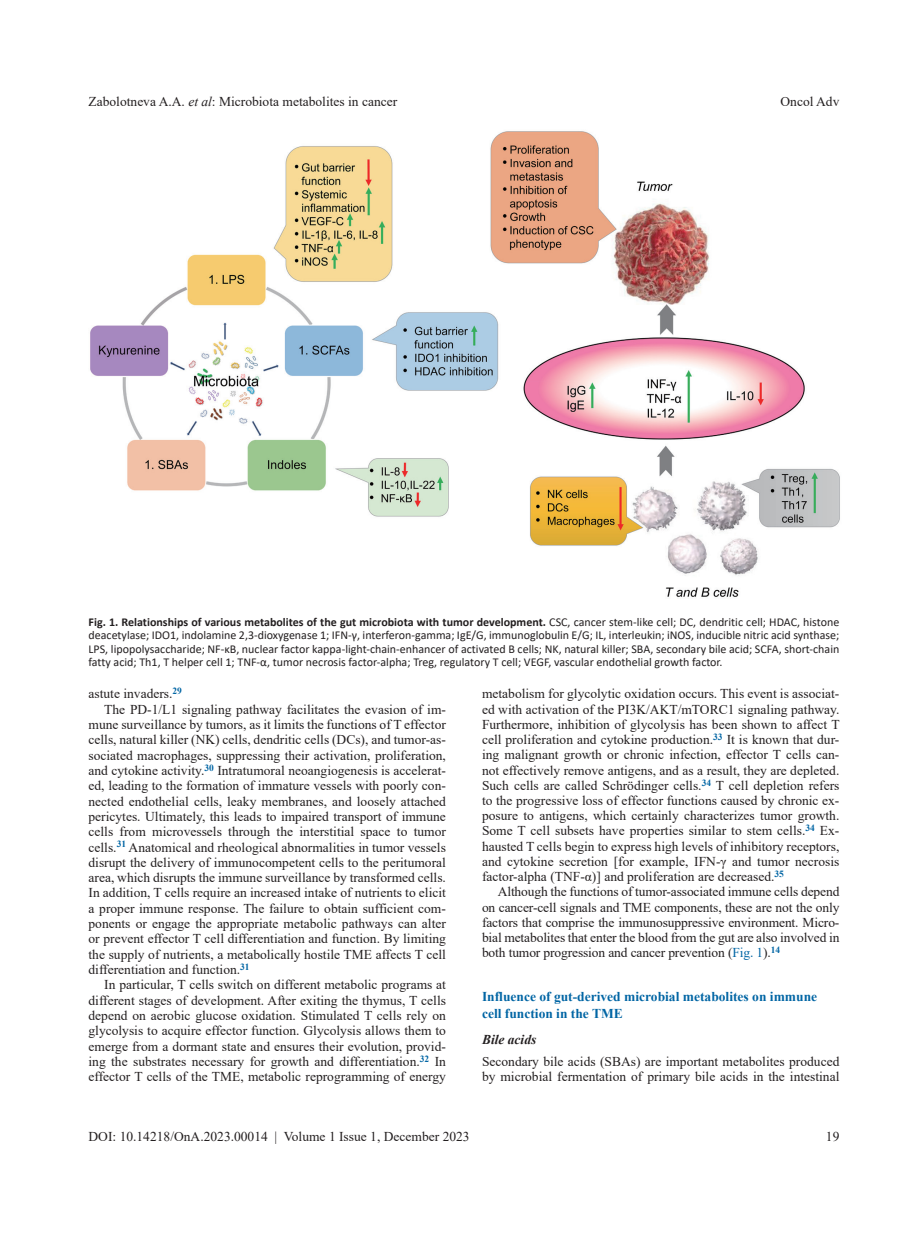
<style>
.page{position:relative;width:919px;height:1238px;background:#fff}
.page>*{position:absolute;margin:0;border:0;box-sizing:border-box;transform-origin:0 0}
.t1{font:13.5px/15.1px "Times New Roman";color:#231f20;text-align:justify}
.t2{font:700 13.5px/16.2px "Times New Roman";color:#0065a4}
.t3{font:italic 700 13.5px "Times New Roman";color:#231f20}
.t4{font:12px/13.5px "Calibri";color:#231f20;text-align:justify}
.s1{font-style:italic}
.s2{font-weight:700}
.s3{color:#0065a4}
</style>
<div class="page">
<img style="left:90px;top:131px;width:750px;height:466px">
<p class="t1" style="left:88px;top:93px;width:310px">Zabolotneva A.A. <span class="s1">et al</span>: Microbiota metabolites in cancer</p>
<p class="t1" style="left:780px;top:93px;width:60px">Oncol Adv</p>
<p class="t4" style="left:88px;top:614px;width:752px"><span class="s2">Fig. 1. Relationships of various metabolites of the gut microbiota with tumor development.</span> CSC, cancer stem-like cell; DC, dendritic cell; HDAC, histone deacetylase; IDO1, indolamine 2,3-dioxygenase 1; IFN-γ, interferon-gamma; IgE/G, immunoglobulin E/G; IL, interleukin; iNOS, inducible nitric acid synthase; LPS, lipopolysaccharide; NF-κB, nuclear factor kappa-light-chain-enhancer of activated B cells; NK, natural killer; SBA, secondary bile acid; SCFA, short-chain fatty acid; Th1, T helper cell 1; TNF-α, tumor necrosis factor-alpha; Treg, regulatory T cell; VEGF, vascular endothelial growth factor.</p>
<p class="t1" style="left:88px;top:686px;width:95px">astute invaders.<sup>29</sup></p>
<p class="t1" style="left:104px;top:701px;width:343px">The PD-1/L1 signaling pathway facilitates the evasion of im-</p>
<p class="t1" style="left:88px;top:716px;width:359px">mune surveillance by tumors, as it limits the functions of T effector</p>
<p class="t1" style="left:88px;top:731px;width:359px">cells, natural killer (NK) cells, dendritic cells (DCs), and tumor-as-</p>
<p class="t1" style="left:88px;top:747px;width:359px">sociated macrophages, suppressing their activation, proliferation,</p>
<p class="t1" style="left:88px;top:762px;width:359px">and cytokine activity.<sup>30</sup> Intratumoral neoangiogenesis is accelerat-</p>
<p class="t1" style="left:89px;top:777px;width:359px">ed, leading to the formation of immature vessels with poorly con-</p>
<p class="t1" style="left:89px;top:793px;width:359px">nected endothelial cells, leaky membranes, and loosely attached</p>
<p class="t1" style="left:89px;top:808px;width:359px">pericytes. Ultimately, this leads to impaired transport of immune</p>
<p class="t1" style="left:89px;top:823px;width:359px">cells from microvessels through the interstitial space to tumor</p>
<p class="t1" style="left:89px;top:839px;width:359px">cells.<sup>31</sup> Anatomical and rheological abnormalities in tumor vessels</p>
<p class="t1" style="left:88px;top:854px;width:359px">disrupt the delivery of immunocompetent cells to the peritumoral</p>
<p class="t1" style="left:88px;top:869px;width:359px">area, which disrupts the immune surveillance by transformed cells.</p>
<p class="t1" style="left:88px;top:884px;width:359px">In addition, T cells require an increased intake of nutrients to elicit</p>
<p class="t1" style="left:88px;top:900px;width:359px">a proper immune response. The failure to obtain sufficient com-</p>
<p class="t1" style="left:88px;top:915px;width:359px">ponents or engage the appropriate metabolic pathways can alter</p>
<p class="t1" style="left:88px;top:930px;width:359px">or prevent effector T cell differentiation and function. By limiting</p>
<p class="t1" style="left:88px;top:946px;width:359px">the supply of nutrients, a metabolically hostile TME affects T cell</p>
<p class="t1" style="left:88px;top:961px;width:163px">differentiation and function.<sup>31</sup></p>
<p class="t1" style="left:104px;top:976px;width:343px">In particular, T cells switch on different metabolic programs at</p>
<p class="t1" style="left:88px;top:992px;width:359px">different stages of development. After exiting the thymus, T cells</p>
<p class="t1" style="left:88px;top:1007px;width:359px">depend on aerobic glucose oxidation. Stimulated T cells rely on</p>
<p class="t1" style="left:88px;top:1022px;width:359px">glycolysis to acquire effector function. Glycolysis allows them to</p>
<p class="t1" style="left:88px;top:1037px;width:359px">emerge from a dormant state and ensures their evolution, provid-</p>
<p class="t1" style="left:88px;top:1053px;width:359px">ing the substrates necessary for growth and differentiation.<sup>32</sup> In</p>
<p class="t1" style="left:88px;top:1068px;width:359px">effector T cells of the TME, metabolic reprogramming of energy</p>
<p class="t1" style="left:482px;top:686px;width:359px">metabolism for glycolytic oxidation occurs. This event is associat&shy;ed with activation of the PI3K/AKT/mTORC1 signaling pathway.<br>Furthermore, inhibition of glycolysis has been shown to affect T cell proliferation and cytokine production.<sup>33</sup> It is known that dur&shy;ing malignant growth or chronic infection, effector T cells can&shy;not effectively remove antigens, and as a result, they are depleted.<br>Such cells are called Schrödinger cells.<sup>34</sup> T cell depletion refers to the progressive loss of effector functions caused by chronic ex&shy;posure to antigens, which certainly characterizes tumor growth.<br>Some T cell subsets have properties similar to stem cells.<sup>34</sup> Ex&shy;hausted T cells begin to express high levels of inhibitory receptors, and cytokine secretion [for example, IFN-γ and tumor necrosis factor-alpha (TNF-α)] and proliferation are decreased.<sup>35</sup></p>
<p class="t1" style="left:482px;top:883px;width:359px;text-indent:16px">Although the functions of tumor-associated immune cells depend on cancer-cell signals and TME components, these are not the only factors that comprise the immunosuppressive environment. Micro&shy;bial metabolites that enter the blood from the gut are also involved in both tumor progression and cancer prevention (<span class="s3">Fig. 1</span>).<sup>14</sup></p>
<p class="t2" style="left:482px;top:988px;width:336px">Influence of gut-derived microbial metabolites on immune cell function in the TME</p>
<p class="t3" style="left:482px;top:1030px;width:56px">Bile acids</p>
<p class="t1" style="left:482px;top:1053px;width:359px">Secondary bile acids (SBAs) are important metabolites produced by microbial fermentation of primary bile acids in the intestinal</p>
<p class="t1" style="left:88px;top:1128px;width:382px">DOI: 10.14218/OnA.2023.00014 | Volume 1 Issue 1, December 2023</p>
<p class="t1" style="left:825px;top:1128px;width:15px">19</p>
</div>
